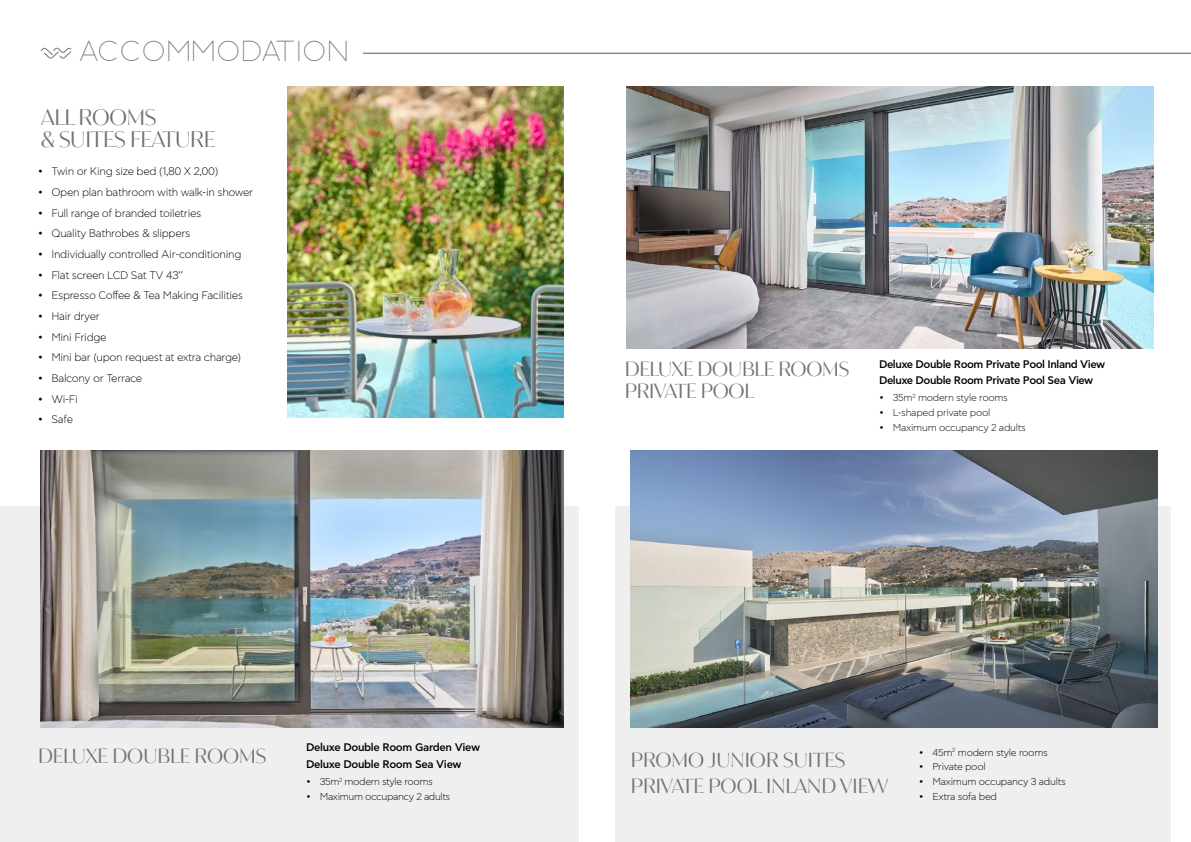
<style>
.page{position:relative;width:1191px;height:842px;background:#fff}
.page>*{position:absolute;margin:0;border:0;box-sizing:border-box;transform-origin:0 0}
.t1{font:29px "Agelast";letter-spacing:.06em;color:#6d7373}
.t2{font:23px/22px "Aguila";letter-spacing:-.04em;color:#6d7373}
.t3{font:21px/22px "Aguila";letter-spacing:-.03em;color:#6d7373}
.t4{font:300 11px "Asty CF Std";letter-spacing:-.03em;color:#000}
.t5{font:500 11px/17px "Asty CF Std";letter-spacing:-.04em;color:#000}
.t6{font:300 10px "Asty CF Std";letter-spacing:-.03em;color:#000}
</style>
<div class="page">
<div style="left:615px;top:506px;width:556px;height:336px;background:#eeefee"></div>
<div style="left:0;top:506px;width:578px;height:336px;background:#eeefee"></div>
<svg style="left:41px;top:48px;width:30px;height:11px"></svg>
<img style="left:41px;top:450px;width:522px;height:277px">
<img style="left:626px;top:86px;width:527px;height:263px">
<hr style="left:363px;top:53px;width:828px;height:1px;background:#5b5e53">
<img style="left:287px;top:86px;width:276px;height:331px">
<img style="left:630px;top:450px;width:527px;height:277px">
<h1 class="t1" style="left:79px;top:41px;width:271px">ACCOMMODATION</h1>
<h2 class="t2" style="left:41px;top:106px;width:176px">ALL ROOMS<br>&amp; SUITES FEATURE</h2>
<p class="t4" style="left:38px;top:165px;width:182px">• Twin or King size bed (1,80 X 2,00)</p>
<p class="t4" style="left:38px;top:186px;width:217px">• Open plan bathroom with walk-in shower</p>
<p class="t4" style="left:38px;top:207px;width:165px">• Full range of branded toiletries</p>
<p class="t4" style="left:38px;top:227px;width:154px">• Quality Bathrobes &amp; slippers</p>
<p class="t4" style="left:38px;top:248px;width:205px">• Individually controlled Air-conditioning</p>
<p class="t4" style="left:38px;top:269px;width:147px">• Flat screen LCD Sat TV 43’’</p>
<p class="t4" style="left:38px;top:289px;width:207px">• Espresso Coffee &amp; Tea Making Facilities</p>
<p class="t4" style="left:38px;top:310px;width:64px">• Hair dryer</p>
<p class="t4" style="left:38px;top:331px;width:70px">• Mini Fridge</p>
<p class="t4" style="left:38px;top:351px;width:205px">• Mini bar (upon request at extra charge)</p>
<p class="t4" style="left:38px;top:372px;width:106px">• Balcony or Terrace</p>
<p class="t4" style="left:38px;top:393px;width:42px">• Wi-Fi</p>
<p class="t4" style="left:38px;top:413px;width:37px">• Safe</p>
<h3 class="t3" style="left:38px;top:745px;width:230px">DELUXE DOUBLE ROOMS</h3>
<p class="t5" style="left:306px;top:739px;width:176px">Deluxe Double Room Garden View<br>Deluxe Double Room Sea View</p>
<p class="t6" style="left:306px;top:776px;width:128px">• 35m<sup>2</sup> modern style rooms</p>
<p class="t6" style="left:306px;top:791px;width:146px">• Maximum occupancy 2 adults</p>
<h3 class="t3" style="left:624px;top:358px;width:227px">DELUXE DOUBLE ROOMS<br>PRIVATE POOL</h3>
<p class="t5" style="left:879px;top:357px;width:228px;line-height:16px">Deluxe Double Room Private Pool Inland View<br>Deluxe Double Room Private Pool Sea View</p>
<p class="t6" style="left:879px;top:393px;width:130px">• 35m<sup>2</sup> modern style rooms</p>
<p class="t6" style="left:879px;top:407px;width:113px">• L-shaped private pool</p>
<p class="t6" style="left:879px;top:422px;width:148px">• Maximum occupancy 2 adults</p>
<h3 class="t3" style="left:630px;top:748px;width:260px;line-height:25.2px">PROMO JUNIOR SUITES<br>PRIVATE POOL INLAND VIEW</h3>
<p class="t6" style="left:918px;top:747px;width:131px">• 45m<sup>2</sup> modern style rooms</p>
<p class="t6" style="left:918px;top:761px;width:68px">• Private pool</p>
<p class="t6" style="left:918px;top:776px;width:148px">• Maximum occupancy 3 adults</p>
<p class="t6" style="left:918px;top:791px;width:80px">• Extra sofa bed</p>
</div>
